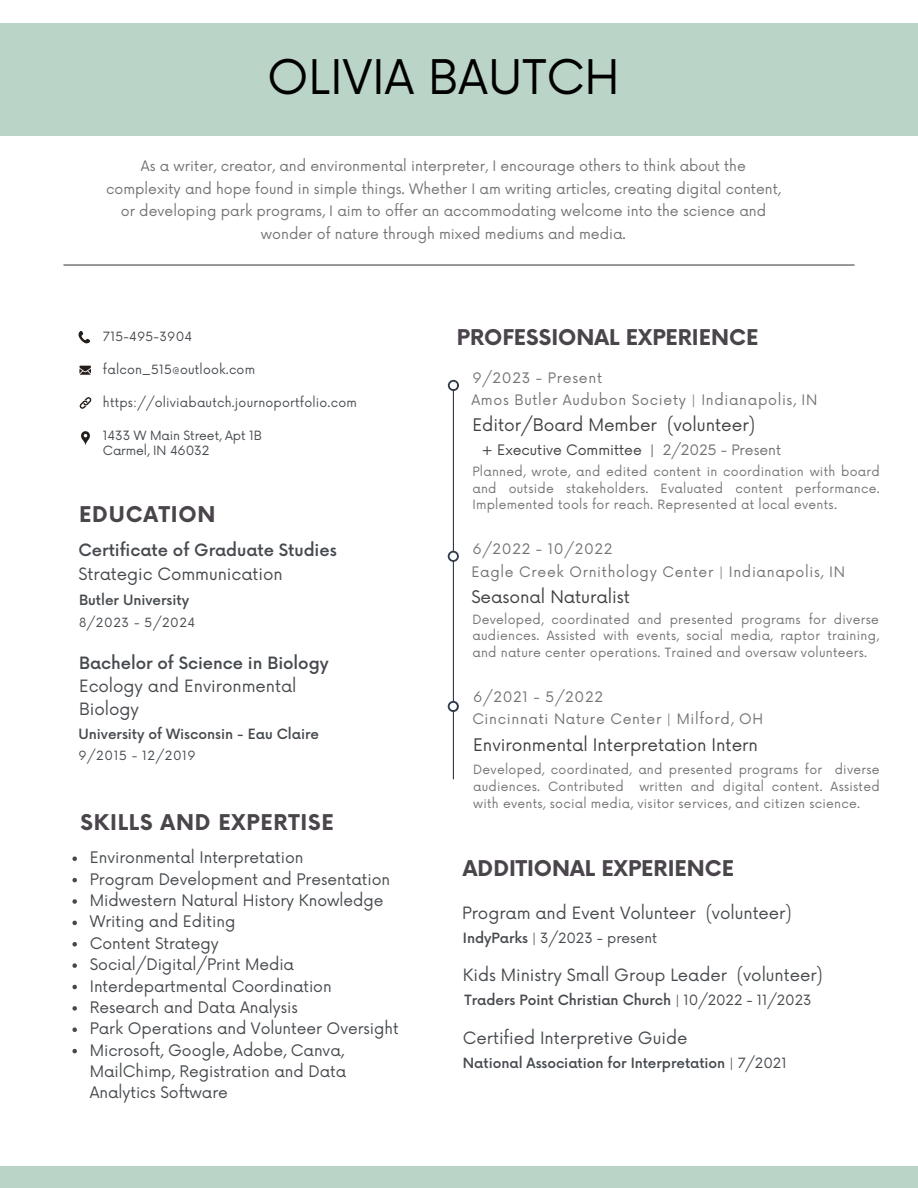
<style>
.page{position:relative;width:918px;height:1188px;background:#fff}
.page>*{position:absolute;margin:0;border:0;box-sizing:border-box;transform-origin:0 0}
.t1{font:46.5px "Now";color:#000}
.t2{font:700 21.15px "Now";color:#4a454b}
.t3{font:700 21.15px "Now";letter-spacing:.04em;color:#4a454b}
.t4{font:16.95px "Now";letter-spacing:-.005em;color:#414042}
.t5{font:16.5px/23.1px "Now";letter-spacing:-.005em;color:#464a4e}
.t6{font:500 16.5px "Now";letter-spacing:-.005em;color:#464a4e}
.t7{font:15.45px/21.3px "Now";letter-spacing:-.005em;color:#464a4e}
.t8{font:14.1px/22.5px "Now";color:#737373;text-align:center}
.t9{font:14.1px "Now";letter-spacing:.045em;color:#737373}
.t10{font:14.1px "Now";letter-spacing:-.005em;color:#414042}
.t11{font:14.1px "Now";letter-spacing:.05em;color:#737373}
.t12{font:500 13.8px "Now";letter-spacing:-.005em;color:#464a4e}
.t13{font:13.8px "Now";letter-spacing:-.005em;color:#464a4e}
.t14{font:12.45px/16.6px "Now";letter-spacing:.02em;color:#737373;text-align:justify}
.t15{font:12.45px "Now";letter-spacing:.015em;color:#464a4e}
.t16{font:12.45px "Now";letter-spacing:-.01em;color:#464a4e}
.t17{font:12.45px "Now";letter-spacing:.05em;color:#464a4e}
.s1{color:#737373}
.s2{font-weight:500}
.s3{font-weight:400}
</style>
<div class="page">
<div style="left:0;top:23px;width:918px;height:112px;background:#bad4c7"></div>
<svg style="left:78px;top:331px;width:12px;height:12px"></svg>
<svg style="left:79px;top:366px;width:12px;height:9px"></svg>
<svg style="left:81px;top:431px;width:9px;height:14px"></svg>
<hr style="left:63px;top:264px;width:792px;height:2px;background:#464a4e">
<svg style="left:448px;top:551px;width:11px;height:11px"></svg>
<svg style="left:448px;top:380px;width:11px;height:11px"></svg>
<div style="left:450px;top:382px;width:7px;height:7px;background:#fff;border-radius:50%"></div>
<svg style="left:448px;top:701px;width:11px;height:11px"></svg>
<hr style="left:453px;top:389px;width:1px;height:390px;background:#323b4c">
<div style="left:450px;top:703px;width:7px;height:7px;background:#fff;border-radius:50%"></div>
<div style="left:450px;top:553px;width:7px;height:7px;background:#fff;border-radius:50%"></div>
<div style="left:0;top:1166px;width:918px;height:22px;background:#bad4c7"></div>
<svg style="left:79px;top:397px;width:13px;height:12px"></svg>
<svg style="left:72px;top:857px;width:5px;height:4px"></svg>
<svg style="left:72px;top:878px;width:5px;height:4px"></svg>
<svg style="left:72px;top:899px;width:5px;height:5px"></svg>
<svg style="left:72px;top:921px;width:5px;height:4px"></svg>
<svg style="left:72px;top:942px;width:5px;height:5px"></svg>
<svg style="left:72px;top:963px;width:5px;height:5px"></svg>
<svg style="left:72px;top:985px;width:5px;height:4px"></svg>
<svg style="left:72px;top:1006px;width:5px;height:5px"></svg>
<svg style="left:72px;top:1028px;width:5px;height:4px"></svg>
<svg style="left:72px;top:1049px;width:5px;height:4px"></svg>
<p class="t1" style="left:267px;top:51px;width:354px">OLIVIA BAUTCH</p>
<p class="t8" style="left:106px;top:156px;width:676px">As a writer, creator, and environmental interpreter, I encourage others to think about the complexity and hope found in simple things. Whether I am writing articles, creating digital content, or developing park programs, I aim to offer an accommodating welcome into the science and wonder of nature through mixed mediums and media.</p>
<p class="t15" style="left:103px;top:330px;width:91px">715-495-3904</p>
<h1 class="t15" style="left:103px;top:363px;width:154px">falcon_515@outlook.com</h1>
<p class="t15" style="left:103px;top:396px;width:256px">https://oliviabautch.journoportfolio.com</p>
<h5 class="t16" style="left:103px;top:429px;width:161px">1433 W Main Street, Apt 1B</h5>
<p class="t16" style="left:103px;top:443px;width:108px">Carmel, IN 46032</p>
<h2 class="t3" style="left:79px;top:503px;width:138px">EDUCATION</h2>
<p class="t2" style="left:457px;top:326px;width:303px">PROFESSIONAL EXPERIENCE</p>
<p class="t9" style="left:472px;top:370px;width:131px">9/2023 - Present</p>
<p class="t9" style="left:471px;top:392px;width:348px">Amos Butler Audubon Society | Indianapolis, IN</p>
<p class="t4" style="left:472px;top:416px;width:284px">Editor/Board Member (volunteer)</p>
<h2 class="t10" style="left:482px;top:442px;width:301px">+ Executive Committee | <span class="s1">2/2025 - Present</span></h2>
<h3 class="t14" style="left:472px;top:464px;width:409px">Planned, wrote, and edited content in coordination with board and outside stakeholders. Evaluated content performance.<br>Implemented tools for reach. Represented at local events.</h3>
<h2 class="t6" style="left:78px;top:541px;width:260px">Certificate of Graduate Studies</h2>
<p class="t11" style="left:472px;top:541px;width:142px">6/2022 - 10/2022</p>
<h2 class="t5" style="left:78px;top:563px;width:206px">Strategic Communication</h2>
<p class="t12" style="left:79px;top:593px;width:111px">Butler University</p>
<h5 class="t17" style="left:79px;top:616px;width:118px">8/2023 - 5/2024</h5>
<h5 class="t14" style="left:472px;top:611px;width:408px">Developed, coordinated and presented programs for diverse audiences. Assisted with events, social media, raptor training, and nature center operations. Trained and oversaw volunteers.</h5>
<h5 class="t9" style="left:471px;top:564px;width:375px">Eagle Creek Ornithology Center | Indianapolis, IN</h5>
<p class="t4" style="left:471px;top:587px;width:160px">Seasonal Naturalist</p>
<h3 class="t5" style="left:79px;top:652px;width:251px"><span class="s2">Bachelor of Science in Biology<br></span>Ecology and Environmental<br>Biology</h3>
<h4 class="t12" style="left:78px;top:727px;width:242px">University of Wisconsin - Eau Claire</h4>
<p class="t17" style="left:78px;top:749px;width:119px">9/2015 - 12/2019</p>
<p class="t11" style="left:473px;top:689px;width:131px">6/2021 - 5/2022</p>
<p class="t9" style="left:472px;top:711px;width:292px">Cincinnati Nature Center | Milford, OH</p>
<p class="t4" style="left:473px;top:735px;width:286px">Environmental Interpretation Intern</p>
<h3 class="t14" style="left:473px;top:762px;width:408px">Developed, coordinated, and presented programs for diverse audiences. Contributed written and digital content. Assisted with events, social media, visitor services, and citizen science.</h3>
<p class="t3" style="left:81px;top:811px;width:255px">SKILLS AND EXPERTISE</p>
<p class="t7" style="left:90px;top:848px;width:215px">Environmental Interpretation</p>
<p class="t7" style="left:90px;top:869px;width:302px">Program Development and Presentation</p>
<p class="t7" style="left:90px;top:891px;width:295px">Midwestern Natural History Knowledge</p>
<p class="t7" style="left:90px;top:912px;width:147px">Writing and Editing</p>
<p class="t7" style="left:90px;top:933px;width:130px">Content Strategy</p>
<p class="t7" style="left:90px;top:955px;width:206px">Social/Digital/Print Media</p>
<h2 class="t7" style="left:90px;top:976px;width:243px">Interdepartmental Coordination</h2>
<h3 class="t7" style="left:90px;top:997px;width:209px">Research and Data Analysis</h3>
<h4 class="t7" style="left:90px;top:1019px;width:310px">Park Operations and Volunteer Oversight</h4>
<p class="t7" style="left:90px;top:1040px;width:258px">Microsoft, Google, Adobe, Canva,<br>MailChimp, Registration and Data<br>Analytics Software</p>
<h5 class="t2" style="left:463px;top:856px;width:273px">ADDITIONAL EXPERIENCE</h5>
<h5 class="t5" style="left:462px;top:902px;width:331px">Program and Event Volunteer (volunteer)</h5>
<h3 class="t13" style="left:463px;top:930px;width:196px"><span class="s2">IndyParks</span> | 3/2023 - present</h3>
<h5 class="t5" style="left:463px;top:965px;width:361px">Kids Ministry Small Group Leader (volunteer)</h5>
<h3 class="t12" style="left:465px;top:993px;width:348px">Traders Point Christian Church <span class="s3">| 10/2022 - 11/2023</span></h3>
<h5 class="t5" style="left:463px;top:1027px;width:226px">Certified Interpretive Guide</h5>
<h5 class="t12" style="left:463px;top:1055px;width:325px">National Association for Interpretation <span class="s3">| 7/2021</span></h5>
</div>
